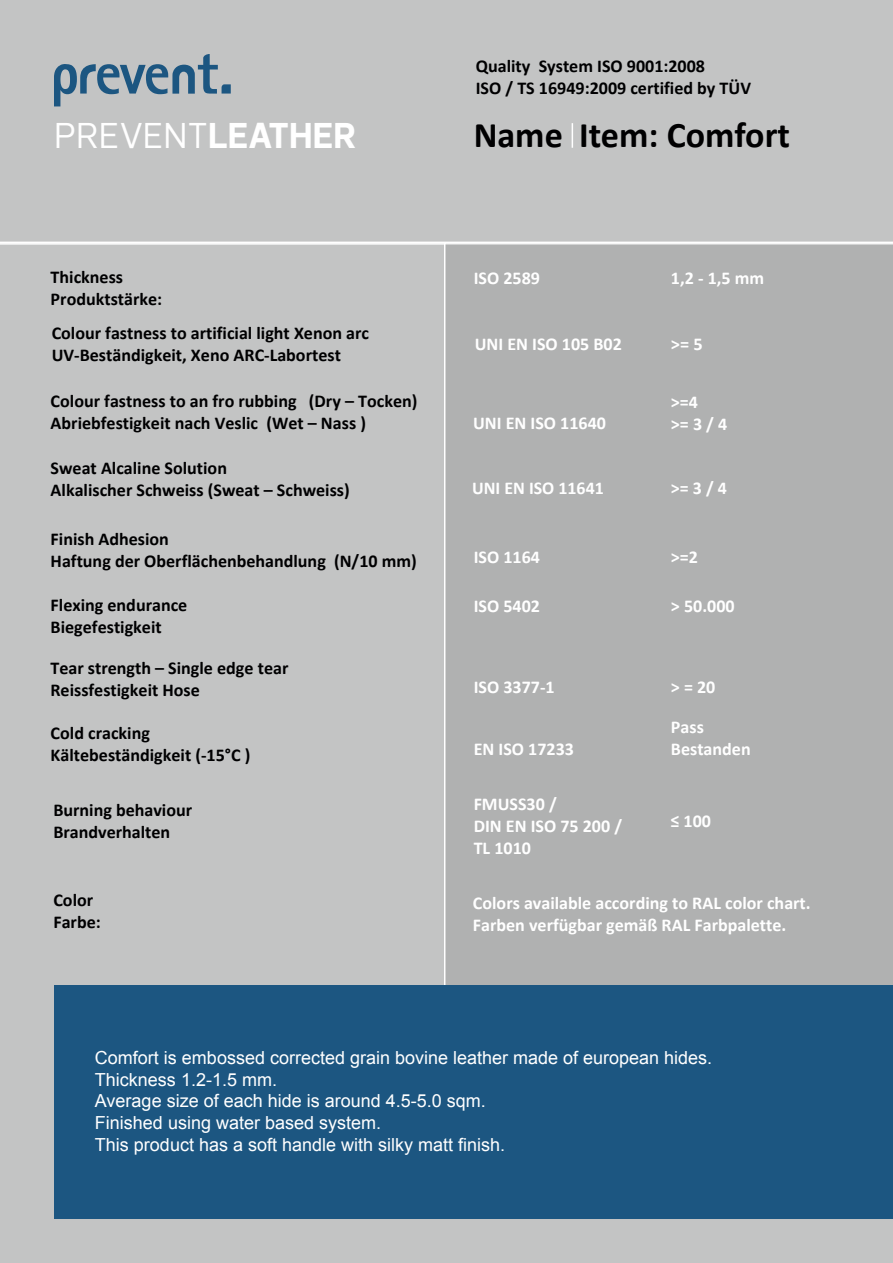
<style>
.page{position:relative;width:893px;height:1263px;background:#fff}
.page>*{position:absolute;margin:0;border:0;box-sizing:border-box;transform-origin:0 0}
.t1{font:36.9px "Prelo";color:#fff}
.t2{font:700 36.15px "Calibri";color:#000001}
.t3{font:700 18px/22px "Calibri";color:#000001}
.t4{font:700 18px/22px "Calibri";color:#fff}
.t5{font:18px/21.6px "Arial";color:#fff}
.t6{font:700 18px "Calibri";color:#fff}
.s1{font-weight:700}
</style>
<div class="page">
<div style="left:0;top:244px;width:893px;height:1019px;background:#c3c4c4"></div>
<div style="left:0;top:0;width:893px;height:242px;background:#c3c4c4"></div>
<div style="left:444px;top:244px;width:449px;height:741px;background:#b0b1b1"></div>
<svg style="left:572px;top:123px;width:1px;height:25px"></svg>
<svg style="left:54px;top:54px;width:177px;height:52px;background:#92a4b0"></svg>
<div style="left:54px;top:985px;width:839px;height:233px;background:#1c5681"></div>
<h1 class="t1" style="left:54px;top:113px;width:304px">PREVENT<span class="s1">LEATHER</span></h1>
<p class="t3" style="left:51px;top:265px;width:113px">Thickness<br>Produktstärke:</p>
<p class="t3" style="left:52px;top:322px;width:319px">Colour fastness to artificial light Xenon arc<br>UV-Beständigkeit, Xeno ARC-Labortest</p>
<p class="t3" style="left:51px;top:390px;width:368px">Colour fastness to an fro rubbing (Dry – Tocken)<br>Abriebfestigkeit nach Veslic (Wet – Nass )</p>
<p class="t3" style="left:51px;top:457px;width:301px">Sweat Alcaline Solution<br>Alkalischer Schweiss (Sweat – Schweiss)</p>
<p class="t3" style="left:51px;top:528px;width:368px">Finish Adhesion<br>Haftung der Oberflächenbehandlung (N/10 mm)</p>
<p class="t3" style="left:51px;top:593px;width:138px">Flexing endurance<br>Biegefestigkeit</p>
<p class="t3" style="left:50px;top:657px;width:239px">Tear strength – Single edge tear<br>Reissfestigkeit Hose</p>
<p class="t3" style="left:51px;top:722px;width:201px">Cold cracking<br>Kältebeständigkeit (-15°C )</p>
<p class="t3" style="left:53px;top:799px;width:140px">Burning behaviour<br>Brandverhalten</p>
<p class="t3" style="left:53px;top:889px;width:49px">Color<br>Farbe:</p>
<p class="t3" style="left:476px;top:55px;width:277px">Quality System ISO 9001:2008<br>ISO / TS 16949:2009 certified by TÜV</p>
<h2 class="t2" style="left:474px;top:110px;width:318px">Name Item: Comfort</h2>
<p class="t4" style="left:474px;top:267px;width:68px">ISO 2589</p>
<p class="t4" style="left:671px;top:267px;width:95px">1,2 - 1,5 mm</p>
<p class="t4" style="left:475px;top:333px;width:149px">UNI EN ISO 105 B02</p>
<p class="t4" style="left:671px;top:333px;width:33px">&gt;= 5</p>
<p class="t4" style="left:473px;top:412px;width:134px">UNI EN ISO 11640</p>
<p class="t4" style="left:472px;top:477px;width:133px">UNI EN ISO 11641</p>
<p class="t4" style="left:474px;top:545px;width:68px">ISO 1164</p>
<p class="t4" style="left:474px;top:595px;width:68px">ISO 5402</p>
<p class="t4" style="left:474px;top:676px;width:83px">ISO 3377-1</p>
<p class="t4" style="left:474px;top:738px;width:102px">EN ISO 17233</p>
<p class="t4" style="left:474px;top:793px;width:150px">FMUSS30 /<br>DIN EN ISO 75 200 /<br>TL 1010</p>
<p class="t4" style="left:671px;top:391px;width:58px">&gt;=4<br>&gt;= 3 / 4</p>
<p class="t4" style="left:671px;top:477px;width:57px">&gt;= 3 / 4</p>
<p class="t4" style="left:671px;top:545px;width:29px">&gt;=2</p>
<p class="t4" style="left:671px;top:595px;width:65px">&gt; 50.000</p>
<p class="t4" style="left:671px;top:676px;width:46px">&gt; = 20</p>
<p class="t4" style="left:671px;top:716px;width:81px">Pass<br>Bestanden</p>
<p class="t6" style="left:670px;top:808px;width:42px">≤ 100</p>
<p class="t4" style="left:473px;top:891px;width:339px">Colors available according to RAL color chart.<br>Farben verfügbar gemäß RAL Farbpalette.</p>
<p class="t5" style="left:95px;top:1047px;width:619px">Comfort is embossed corrected grain bovine leather made of european hides.<br>Thickness 1.2-1.5 mm.<br>Average size of each hide is around 4.5-5.0 sqm.<br>Finished using water based system.<br>This product has a soft handle with silky matt finish.</p>
</div>
